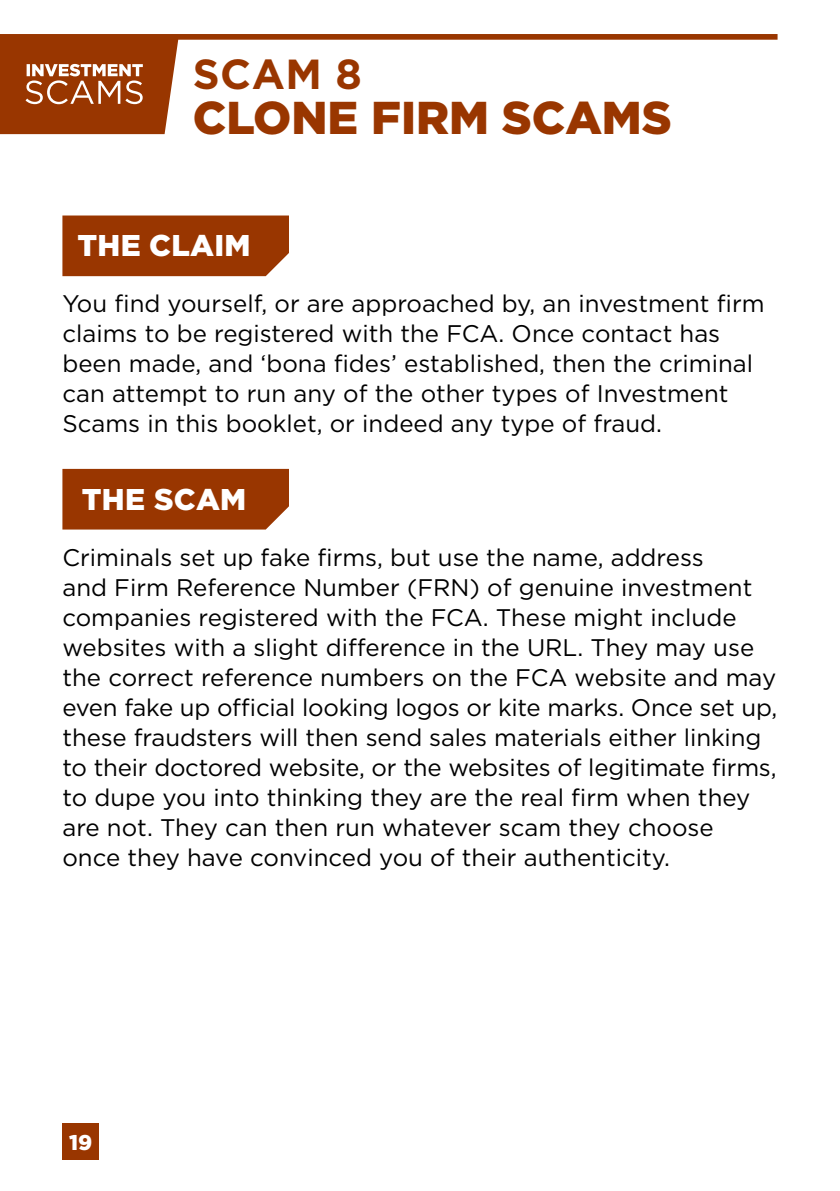
<style>
.page{position:relative;width:840px;height:1191px;background:#fff}
.page>*{position:absolute;margin:0;border:0;box-sizing:border-box;transform-origin:0 0}
.Page_heading{font:900 46px "Gotham";color:#993600}
.Page_heading-2{font:700 42px "Gotham";color:#993600}
.Claim_Scam{font:900 30px "Gotham";letter-spacing:.01em;color:#fff}
.Text_12pt{font:24px/30px "Gotham";color:#000}
.t1{font:900 21.4px "Gotham";color:#fff}
</style>
<div class="page">
<svg style="left:0;top:34px;width:777px;height:100px"></svg>
<svg style="left:26px;top:64px;width:117px;height:40px"></svg>
<div style="left:62px;top:215px;width:227px;height:61px;background:#993600"></div>
<div style="left:62px;top:469px;width:227px;height:60px;background:#993600"></div>
<div style="left:62px;top:1123px;width:37px;height:37px;background:#993600"></div>
<h1 class="Page_heading-2" style="left:193px;top:50px;width:170px">SCAM 8</h1>
<h1 class="Page_heading" style="left:193px;top:86px;width:480px">CLONE FIRM SCAMS</h1>
<h2 class="Claim_Scam" style="left:77px;top:225px;width:174px">THE CLAIM</h2>
<p class="Text_12pt" style="left:62px;top:288px;width:703px">You find yourself, or are approached by, an investment firm claims to be registered with the FCA. Once contact has been made, and ‘bona fides’ established, then the criminal can attempt to run any of the other types of Investment Scams in this booklet, or indeed any type of fraud.</p>
<h2 class="Claim_Scam" style="left:82px;top:478px;width:166px">THE SCAM</h2>
<p class="Text_12pt" style="left:62px;top:542px;width:716px">Criminals set up fake firms, but use the name, address<br>and Firm Reference Number (FRN) of genuine investment companies registered with the FCA. These might include websites with a slight difference in the URL. They may use the correct reference numbers on the FCA website and may even fake up official looking logos or kite marks. Once set up, these fraudsters will then send sales materials either linking to their doctored website, or the websites of legitimate firms, to dupe you into thinking they are the real firm when they are not. They can then run whatever scam they choose once they have convinced you of their authenticity.</p>
<p class="t1" style="left:69px;top:1127px;width:25px">19</p>
</div>
